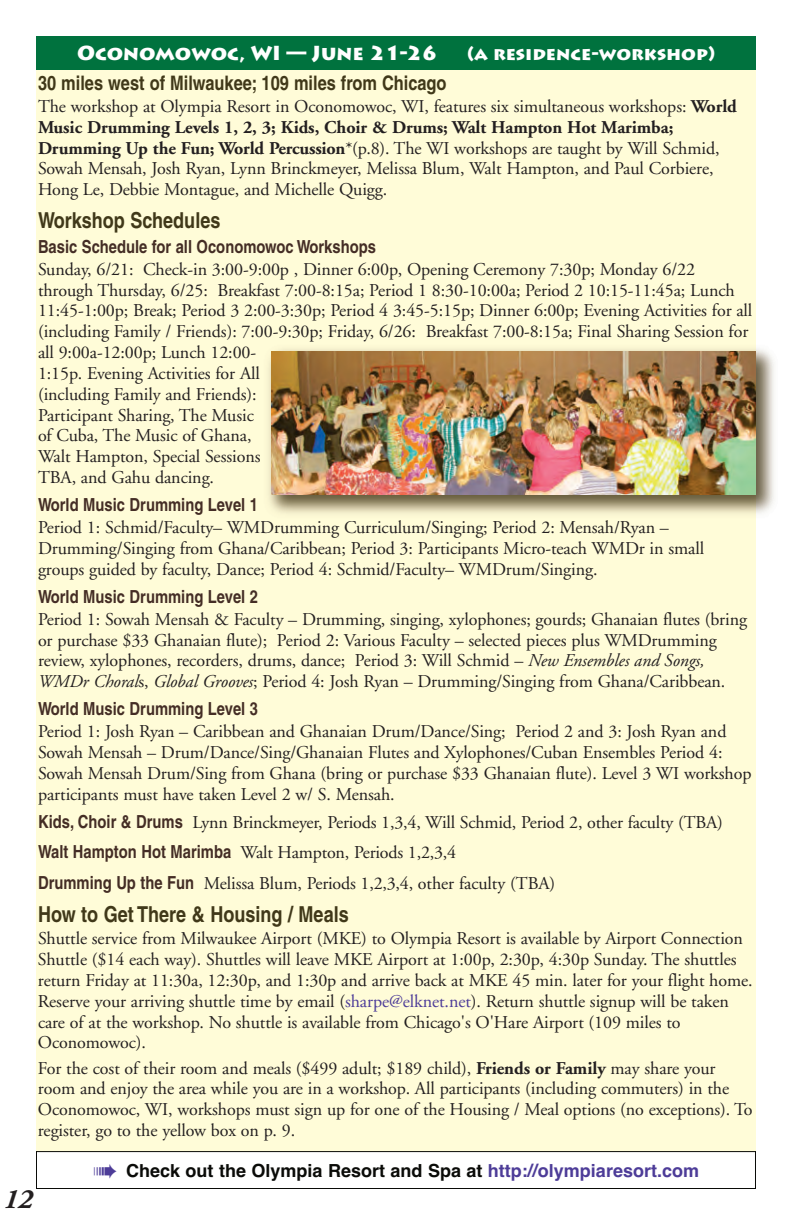
<style>
.page{position:relative;width:792px;height:1224px;background:#fff}
.page>*{position:absolute;margin:0;border:0;box-sizing:border-box;transform-origin:0 0}
.t1{font:italic 700 28px "Adobe Garamond";color:#231f20}
.t2{font:700 condensed 22px "Helvetica LT";color:#403819}
.t3{font:700 condensed 20px "Helvetica LT";color:#403819}
.t4{font:900 20px "Lithos Pro";color:#fff}
.t5{font:18px/20.8px "Adobe Garamond";letter-spacing:-.005em;color:#231f20}
.t6{font:700 condensed 18px "Helvetica LT";color:#442d25}
.t7{font:700 18px "Helvetica";color:#0a0b08}
.t8{font:900 18px "Lithos Pro";color:#fff}
.s1{font-weight:700}
.s2{font-style:italic}
.s3{font-family:"Helvetica LT";font-weight:700;font-stretch:condensed;color:#442d25}
.s4{color:#4d3c98}
</style>
<div class="page">
<div style="left:36px;top:36px;width:720px;height:36px;background:#00723e"></div>
<div style="left:36px;top:71px;width:720px;height:1108px;background:#fffcd8"></div>
<div style="left:37px;top:1152px;width:718px;height:36px;background:#fff"></div>
<div style="left:36px;top:1151px;width:720px;height:38px;border:1px solid #0a0b08"></div>
<img style="left:268px;top:348px;width:506px;height:166px">
<img style="left:272px;top:351px;width:484px;height:143px">
<p class="t4" style="left:77px;top:41px;width:362px">Oconomowoc, WI — June 21-26</p>
<p class="t8" style="left:467px;top:43px;width:249px">(a residence-workshop)</p>
<p class="t3" style="left:38px;top:75px;width:410px">30 miles west of Milwaukee; 109 miles from Chicago</p>
<p class="t5" style="left:38px;top:98px;width:700px">The workshop at Olympia Resort in Oconomowoc, WI, features six simultaneous workshops: <span class="s1">World Music Drumming Levels 1, 2, 3; Kids, Choir &amp; Drums; Walt Hampton Hot Marimba; Drumming Up the Fun; World Percussion</span>*(p.8). The WI workshops are taught by Will Schmid, Sowah Mensah, Josh Ryan, Lynn Brinckmeyer, Melissa Blum, Walt Hampton, and Paul Corbiere, Hong Le, Debbie Montague, and Michelle Quigg.</p>
<p class="t2" style="left:38px;top:212px;width:184px">Workshop Schedules</p>
<p class="t6" style="left:38px;top:240px;width:339px">Basic Schedule for all Oconomowoc Workshops</p>
<p class="t5" style="left:38px;top:260px;width:716px">Sunday, 6/21: Check-in 3:00-9:00p , Dinner 6:00p, Opening Ceremony 7:30p; Monday 6/22 through Thursday, 6/25: Breakfast 7:00-8:15a; Period 1 8:30-10:00a; Period 2 10:15-11:45a; Lunch 11:45-1:00p; Break; Period 3 2:00-3:30p; Period 4 3:45-5:15p; Dinner 6:00p; Evening Activities for all (including Family / Friends): 7:00-9:30p; Friday, 6/26: Breakfast 7:00-8:15a; Final Sharing Session for all 9:00a-12:00p; Lunch 12:00-<br>1:15p. Evening Activities for All<br>(including Family and Friends):<br>Participant Sharing, The Music<br>of Cuba, The Music of Ghana,<br>Walt Hampton, Special Sessions<br>TBA, and Gahu dancing.</p>
<p class="t6" style="left:38px;top:498px;width:222px">World Music Drumming Level 1</p>
<p class="t5" style="left:38px;top:519px;width:668px">Period 1: Schmid/Faculty– WMDrumming Curriculum/Singing; Period 2: Mensah/Ryan –<br>Drumming/Singing from Ghana/Caribbean; Period 3: Participants Micro-teach WMDr in small groups guided by faculty, Dance; Period 4: Schmid/Faculty– WMDrum/Singing.</p>
<p class="t6" style="left:38px;top:590px;width:222px">World Music Drumming Level 2</p>
<p class="t5" style="left:38px;top:610px;width:711px">Period 1: Sowah Mensah &amp; Faculty – Drumming, singing, xylophones; gourds; Ghanaian flutes (bring or purchase $33 Ghanaian flute); Period 2: Various Faculty – selected pieces plus WMDrumming review, xylophones, recorders, drums, dance; Period 3: Will Schmid – <span class="s2">New Ensembles and Songs, WMDr Choral</span>s, <span class="s2">Global Grooves</span>; Period 4: Josh Ryan – Drumming/Singing from Ghana/Caribbean.</p>
<p class="t6" style="left:38px;top:702px;width:222px">World Music Drumming Level 3</p>
<p class="t5" style="left:38px;top:723px;width:715px">Period 1: Josh Ryan – Caribbean and Ghanaian Drum/Dance/Sing; Period 2 and 3: Josh Ryan and Sowah Mensah – Drum/Dance/Sing/Ghanaian Flutes and Xylophones/Cuban Ensembles Period 4:<br>Sowah Mensah Drum/Sing from Ghana (bring or purchase $33 Ghanaian flute). Level 3 WI workshop participants must have taken Level 2 w/ S. Mensah.</p>
<p class="t5" style="left:38px;top:808px;width:686px;line-height:31px"><span class="s3">Kids, Choir &amp; Drums</span> Lynn Brinckmeyer, Periods 1,3,4, Will Schmid, Period 2, other faculty (TBA)<br><span class="s3">Walt Hampton Hot Marimba</span> Walt Hampton, Periods 1,2,3,4<br><span class="s3">Drumming Up the Fun</span> Melissa Blum, Periods 1,2,3,4, other faculty (TBA)</p>
<p class="t2" style="left:38px;top:906px;width:312px">How to Get There &amp; Housing / Meals</p>
<p class="t5" style="left:38px;top:930px;width:716px">Shuttle service from Milwaukee Airport (MKE) to Olympia Resort is available by Airport Connection Shuttle ($14 each way). Shuttles will leave MKE Airport at 1:00p, 2:30p, 4:30p Sunday. The shuttles return Friday at 11:30a, 12:30p, and 1:30p and arrive back at MKE 45 min. later for your flight home.<br>Reserve your arriving shuttle time by email (<span class="s4">sharpe@elknet.net</span>). Return shuttle signup will be taken care of at the workshop. No shuttle is available from Chicago's O'Hare Airport (109 miles to Oconomowoc).</p>
<p class="t5" style="left:38px;top:1059px;width:716px">For the cost of their room and meals ($499 adult; $189 child), <span class="s1">Friends or Family</span> may share your room and enjoy the area while you are in a workshop. All participants (including commuters) in the Oconomowoc, WI, workshops must sign up for one of the Housing / Meal options (no exceptions). To register, go to the yellow box on p. 9.</p>
<p class="t7" style="left:126px;top:1161px;width:575px">Check out the Olympia Resort and Spa at <span class="s4">http://olympiaresort.com</span></p>
<h1 class="t1" style="left:3px;top:1188px;width:31px">12</h1>
</div>
